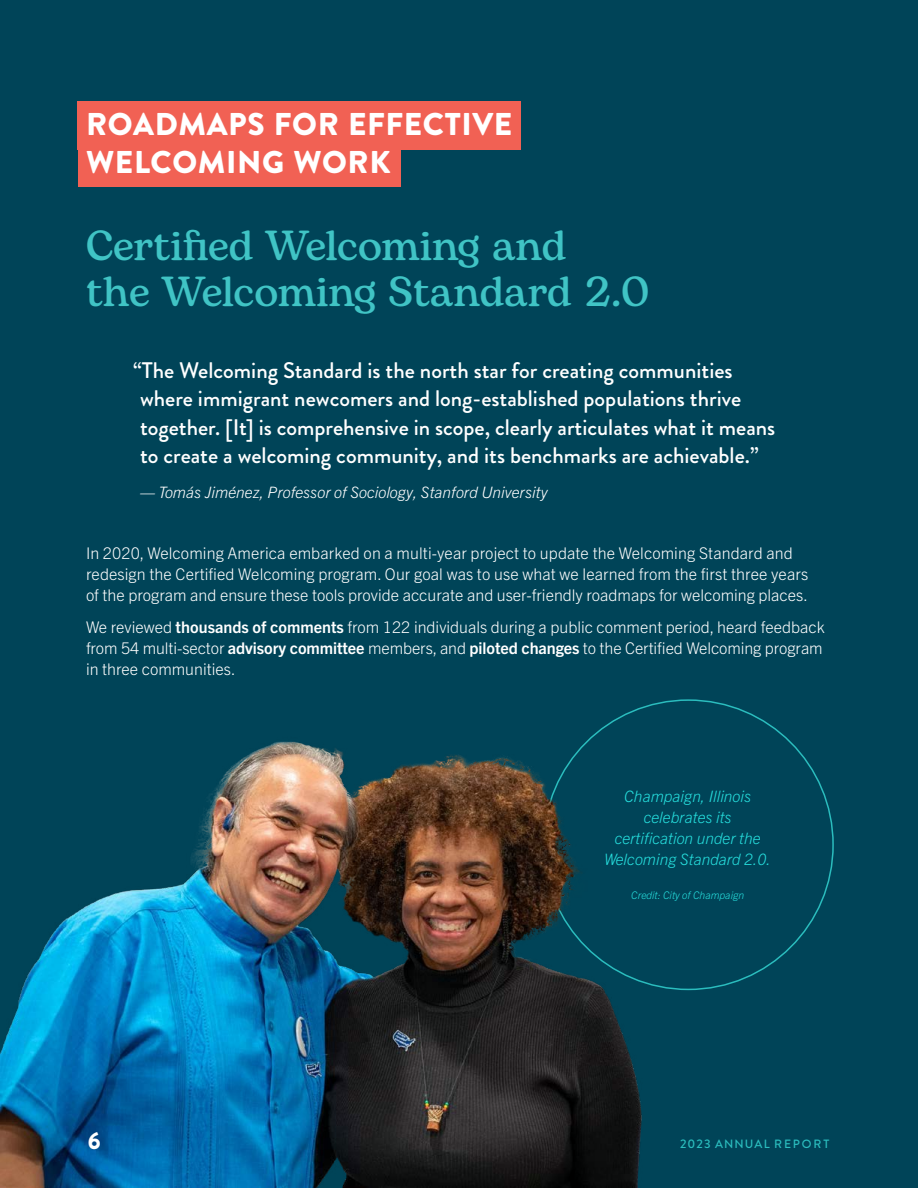
<style>
.page{position:relative;width:918px;height:1188px;background:#004458}
.page>*{position:absolute;margin:0;border:0;box-sizing:border-box;transform-origin:0 0}
.t1{font:500 42px/46.5px "Bogart";color:#40c4c5}
.t2{font:900 31.5px/37.5px "Brandon Grotesque";letter-spacing:.02em;color:#fff}
.t3{font:900 24px "Brandon Grotesque";color:#fff}
.t4{font:500 22.5px/28.5px "Brandon Grotesque";color:#fff}
.t5{font:300 16.2px/21px "Trade Gothic Next LT Pro";color:#fff}
.t6{font:italic 300 15.75px/21px "Trade Gothic Next LT Pro";color:#26dedd;text-align:center}
.t7{font:italic 300 15.75px "Trade Gothic Next LT Pro";color:#fff}
.t8{font:500 12px "Brandon Grotesque";letter-spacing:.12em;color:#2bbdbe}
.t9{font:italic 300 10.5px "Trade Gothic Next LT Pro";color:#26dedd}
.s1{font-weight:700}
.s2{font-size:12.45px}
</style>
<div class="page">
<div style="left:78px;top:101px;width:443px;height:48px;background:#f16154"></div>
<div style="left:78px;top:136px;width:322px;height:51px;background:#f16154"></div>
<img style="left:0;top:730px;width:685px;height:458px">
<h2 class="t2" style="left:86px;top:106px;width:428px">ROADMAPS FOR EFFECTIVE<br>WELCOMING WORK</h2>
<h1 class="t1" style="left:86px;top:223px;width:564px">Certified Welcoming and<br>the Welcoming Standard 2.0</h1>
<p class="t4" style="left:140px;top:356px;width:637px;text-indent:-7px">“The Welcoming Standard is the north star for creating communities where immigrant newcomers and long-established populations thrive together. [It] is comprehensive in scope, clearly articulates what it means to create a welcoming community, and its benchmarks are achievable.”</p>
<p class="t7" style="left:140px;top:481px;width:409px">— Tomás Jiménez, Professor of Sociology, Stanford University</p>
<p class="t5" style="left:86px;top:542px;width:724px">In 2020, Welcoming America embarked on a multi-year project to update the Welcoming Standard and redesign the Certified Welcoming program. Our goal was to use what we learned from the first three years of the program and ensure these tools provide accurate and user-friendly roadmaps for welcoming places.</p>
<p class="t5" style="left:86px;top:615px;width:740px">We reviewed <span class="s1">thousands of comments</span> from 122 individuals during a public comment period, heard feedback from 54 multi-sector <span class="s1">advisory committee</span> members, and <span class="s1">piloted changes</span> to the Certified Welcoming program in three communities.</p>
<p class="t6" style="left:604px;top:785px;width:168px">Champaign, Illinois celebrates its certification under the<br>Welcoming Standard 2.0.</p>
<p class="t9" style="left:631px;top:888px;width:115px">Credit: City of Champaign</p>
<h3 class="t3" style="left:88px;top:1124px;width:14px">6</h3>
<p class="t8" style="left:680px;top:1135px;width:150px"><span class="s2">2023</span> ANNUAL REPORT</p>
</div>
